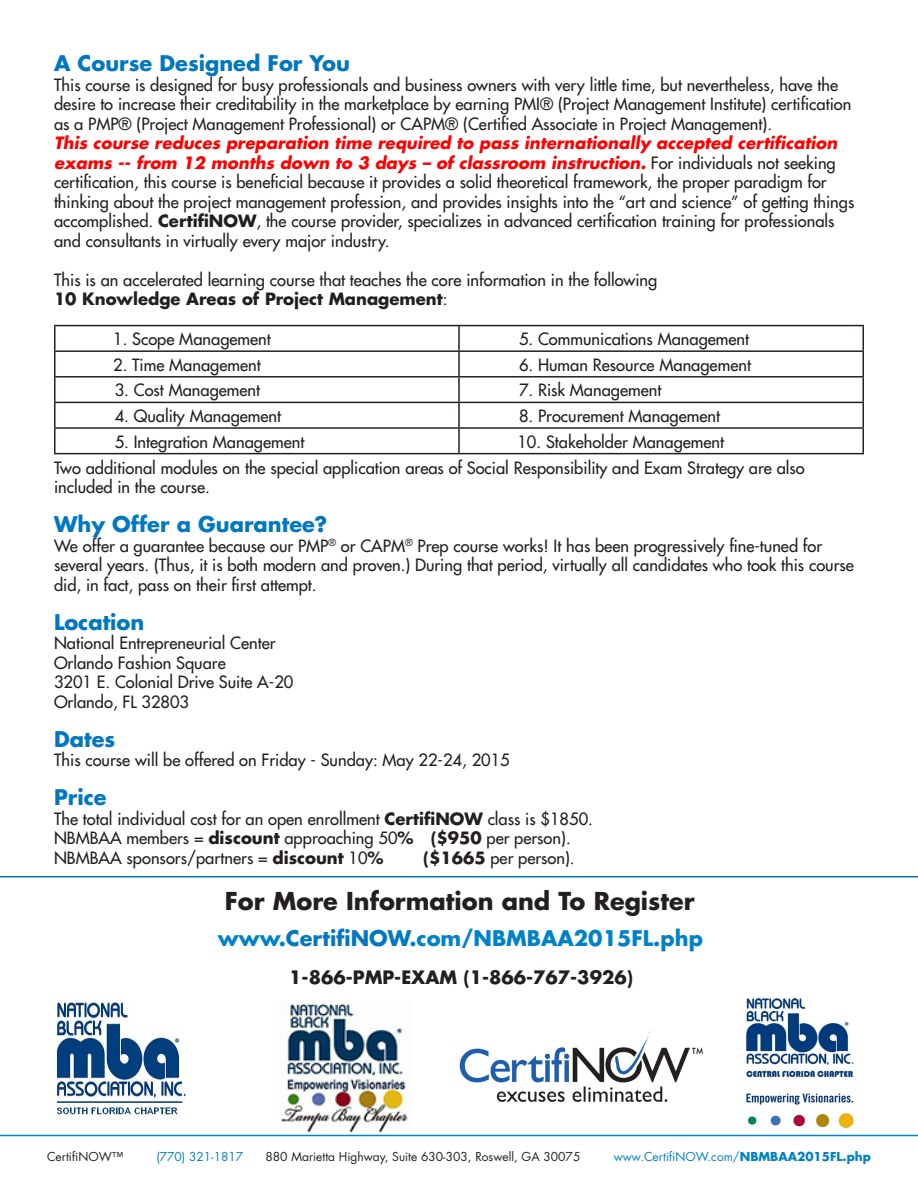
<style>
.page{position:relative;width:918px;height:1188px;background:#fff}
.page>*{position:absolute;margin:0;border:0;box-sizing:border-box;transform-origin:0 0}
.t1{font:700 24px "Futura Std";color:#231f20}
.sub_head{font:700 21px "Futura Std";color:#0077c0}
.sub_head-2{font:700 21px "Futura Std";color:#0082c8}
.Paragraph_Style_1{font:700 21px "Futura Std";color:#0077c0}
.t2{font:700 18px "Futura Std";color:#231f20}
.Paragraph_Style_1-2{font:500 16.5px/19.5px "Futura Std";color:#231f20}
.t3{font:12px "Futura Std";color:#231f20}
.t4{font:12px "Futura Std";color:#0082c8}
.s1{font-weight:700;font-style:italic;color:#f00}
.s2{font-weight:700}
.s3{color:#0077c0}
</style>
<div class="page">
<hr style="left:0;top:1135px;width:918px;height:1px;background:#0082c8">
<hr style="left:54px;top:325px;width:405px;height:1px;background:#231f20">
<hr style="left:54px;top:326px;width:2px;height:24px;background:#231f20">
<hr style="left:459px;top:325px;width:405px;height:1px;background:#231f20">
<hr style="left:458px;top:326px;width:2px;height:24px;background:#231f20">
<hr style="left:862px;top:326px;width:2px;height:24px;background:#231f20">
<hr style="left:54px;top:350px;width:405px;height:2px;background:#231f20">
<hr style="left:54px;top:352px;width:2px;height:24px;background:#231f20">
<hr style="left:459px;top:350px;width:405px;height:2px;background:#231f20">
<hr style="left:458px;top:352px;width:2px;height:24px;background:#231f20">
<hr style="left:862px;top:352px;width:2px;height:24px;background:#231f20">
<hr style="left:54px;top:376px;width:405px;height:2px;background:#231f20">
<hr style="left:54px;top:378px;width:2px;height:24px;background:#231f20">
<hr style="left:459px;top:376px;width:405px;height:2px;background:#231f20">
<hr style="left:458px;top:378px;width:2px;height:24px;background:#231f20">
<hr style="left:862px;top:378px;width:2px;height:24px;background:#231f20">
<hr style="left:54px;top:402px;width:405px;height:1px;background:#231f20">
<hr style="left:54px;top:403px;width:2px;height:24px;background:#231f20">
<hr style="left:459px;top:402px;width:405px;height:1px;background:#231f20">
<hr style="left:458px;top:403px;width:2px;height:24px;background:#231f20">
<hr style="left:862px;top:403px;width:2px;height:24px;background:#231f20">
<hr style="left:54px;top:427px;width:405px;height:2px;background:#231f20">
<hr style="left:54px;top:429px;width:2px;height:24px;background:#231f20">
<hr style="left:459px;top:427px;width:405px;height:2px;background:#231f20">
<hr style="left:458px;top:429px;width:2px;height:24px;background:#231f20">
<hr style="left:862px;top:429px;width:2px;height:24px;background:#231f20">
<hr style="left:54px;top:453px;width:405px;height:1px;background:#231f20">
<hr style="left:459px;top:453px;width:405px;height:1px;background:#231f20">
<img style="left:459px;top:1031px;width:244px;height:71px">
<img style="left:57px;top:996px;width:129px;height:124px">
<img style="left:281px;top:1003px;width:128px;height:128px">
<img style="left:746px;top:997px;width:109px;height:131px">
<hr style="left:0;top:876px;width:918px;height:2px;background:#0077c0">
<p class="sub_head" style="left:54px;top:49px;width:297px">A Course Designed For You</p>
<p class="Paragraph_Style_1-2" style="left:54px;top:75px;width:802px">This course is designed for busy professionals and business owners with very little time, but nevertheless, have the desire to increase their creditability in the marketplace by earning PMI® (Project Management Institute) certification as a PMP® (Project Management Professional) or CAPM® (Certified Associate in Project Management).<br><span class="s1">This course reduces preparation time required to pass internationally accepted certification exams -- from 12 months down to 3 days – of classroom instruction.</span> For individuals not seeking certification, this course is beneficial because it provides a solid theoretical framework, the proper paradigm for thinking about the project management profession, and provides insights into the “art and science” of getting things accomplished. <span class="s2">CertifiNOW</span>, the course provider, specializes in advanced certification training for professionals and consultants in virtually every major industry.</p>
<p class="Paragraph_Style_1-2" style="left:54px;top:270px;width:605px">This is an accelerated learning course that teaches the core information in the following<br><span class="s2">10 Knowledge Areas of Project Management</span>:</p>
<p class="Paragraph_Style_1-2" style="left:113px;top:329px;width:159px">1. Scope Management</p>
<p class="Paragraph_Style_1-2" style="left:519px;top:329px;width:232px">5. Communications Management</p>
<p class="Paragraph_Style_1-2" style="left:113px;top:355px;width:149px">2. Time Management</p>
<p class="Paragraph_Style_1-2" style="left:519px;top:355px;width:234px">6. Human Resource Management</p>
<p class="Paragraph_Style_1-2" style="left:115px;top:381px;width:147px">3. Cost Management</p>
<p class="Paragraph_Style_1-2" style="left:519px;top:381px;width:144px">7. Risk Management</p>
<p class="Paragraph_Style_1-2" style="left:115px;top:406px;width:168px">4. Quality Management</p>
<p class="Paragraph_Style_1-2" style="left:519px;top:406px;width:203px">8. Procurement Management</p>
<p class="Paragraph_Style_1-2" style="left:115px;top:432px;width:191px">5. Integration Management</p>
<p class="Paragraph_Style_1-2" style="left:517px;top:432px;width:208px">10. Stakeholder Management</p>
<p class="Paragraph_Style_1-2" style="left:54px;top:458px;width:752px">Two additional modules on the special application areas of Social Responsibility and Exam Strategy are also</p>
<p class="Paragraph_Style_1-2" style="left:54px;top:478px;width:157px">included in the course.</p>
<p class="Paragraph_Style_1" style="left:54px;top:511px;width:275px">Why Offer a Guarantee?</p>
<p class="Paragraph_Style_1-2" style="left:54px;top:536px;width:801px">We offer a guarantee because our PMP<sup>®</sup> or CAPM<sup>®</sup> Prep course works! It has been progressively fine-tuned for several years. (Thus, it is both modern and proven.) During that period, virtually all candidates who took this course did, in fact, pass on their first attempt.</p>
<p class="sub_head" style="left:54px;top:608px;width:92px">Location</p>
<p class="Paragraph_Style_1-2" style="left:54px;top:634px;width:241px">National Entrepreneurial Center<br>Orlando Fashion Square<br>3201 E. Colonial Drive Suite A-20<br>Orlando, FL 32803</p>
<p class="sub_head" style="left:54px;top:725px;width:63px">Dates</p>
<p class="Paragraph_Style_1-2" style="left:54px;top:751px;width:457px">This course will be offered on Friday - Sunday: May 22-24, 2015</p>
<p class="sub_head" style="left:54px;top:784px;width:54px">Price</p>
<p class="Paragraph_Style_1-2" style="left:54px;top:809px;width:541px">The total individual cost for an open enrollment <span class="s2">CertifiNOW</span> class is $1850.<br>NBMBAA members = <span class="s2">discount</span> approaching 50<span class="s2">% ($950</span> per person).</p>
<p class="Paragraph_Style_1-2" style="left:54px;top:848px;width:331px">NBMBAA sponsors/partners = <span class="s2">discount</span> 10<span class="s2">%</span></p>
<p class="Paragraph_Style_1-2" style="left:423px;top:848px;width:153px"><span class="s2">($1665</span> per person).</p>
<p class="t1" style="left:225px;top:885px;width:471px">For More Information and To Register</p>
<p class="sub_head-2" style="left:218px;top:924px;width:487px">www.<span class="s3">CertifiNOW</span>.com/NBMBAA2015FL.php</p>
<p class="t2" style="left:289px;top:965px;width:345px">1-866-PMP-EXAM (1-866-767-3926)</p>
<p class="t3" style="left:47px;top:1149px;width:78px">CertifiNOW™</p>
<p class="t4" style="left:156px;top:1149px;width:88px">(770) 321-1817</p>
<p class="t3" style="left:266px;top:1149px;width:316px">880 Marietta Highway, Suite 630-303, Roswell, GA 30075</p>
<p class="t4" style="left:614px;top:1149px;width:259px">www.CertifiNOW.com/<span class="s2">NBMBAA2015FL.php</span></p>
</div>
